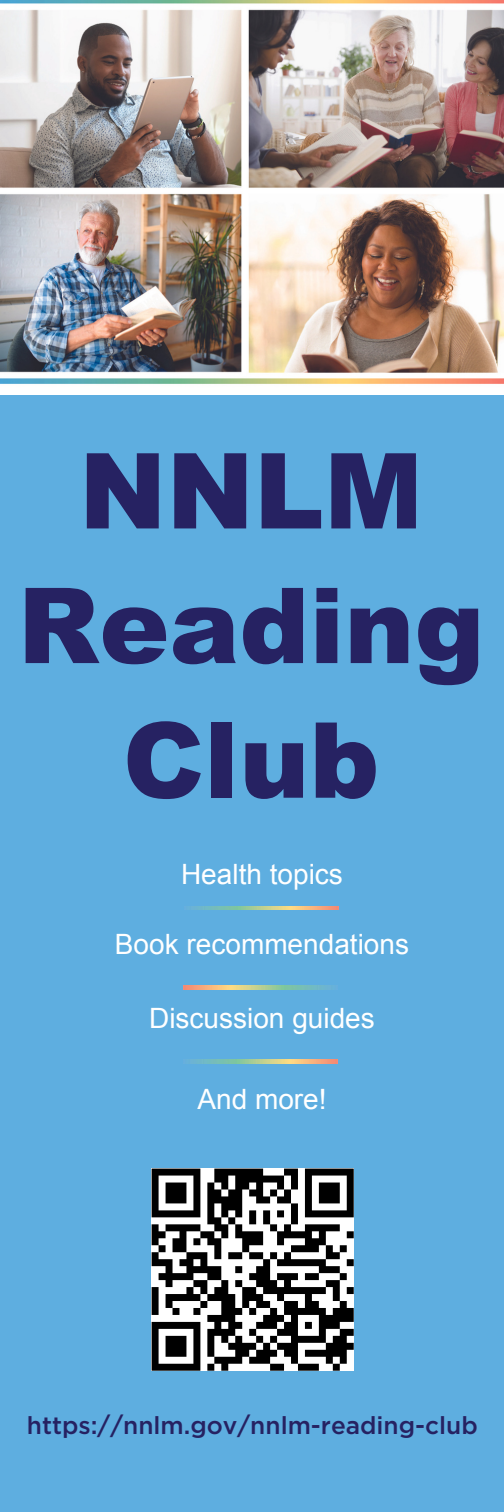
<style>
.page{position:relative;width:504px;height:1512px;background:#5eaee0}
.page>*{position:absolute;margin:0;border:0;box-sizing:border-box;transform-origin:0 0}
.t1{font:900 105px/134.8px "Arial";color:#262262;text-align:center}
.t2{font:28px "Arial";color:#fff}
.t3{font:500 24.5px "Gotham";color:#262262}
</style>
<div class="page">
<img style="left:0;top:0;width:504px;height:395px">
<svg style="left:152px;top:1169px;width:202px;height:202px;background:#7a7a7a"></svg>
<img style="left:191px;top:906px;width:148px;height:3px">
<img style="left:184px;top:986px;width:147px;height:4px">
<img style="left:190px;top:1059px;width:148px;height:4px">
<p class="t1" style="left:18px;top:420px;width:468px">NNLM<br>Reading<br>Club</p>
<p class="t2" style="left:181px;top:855px;width:163px">Health topics</p>
<p class="t2" style="left:115px;top:926px;width:296px">Book recommendations</p>
<p class="t2" style="left:149px;top:1000px;width:227px">Discussion guides</p>
<p class="t2" style="left:197px;top:1081px;width:131px">And more!</p>
<p class="t3" style="left:27px;top:1412px;width:452px">https://nnlm.gov/nnlm-reading-club</p>
</div>
